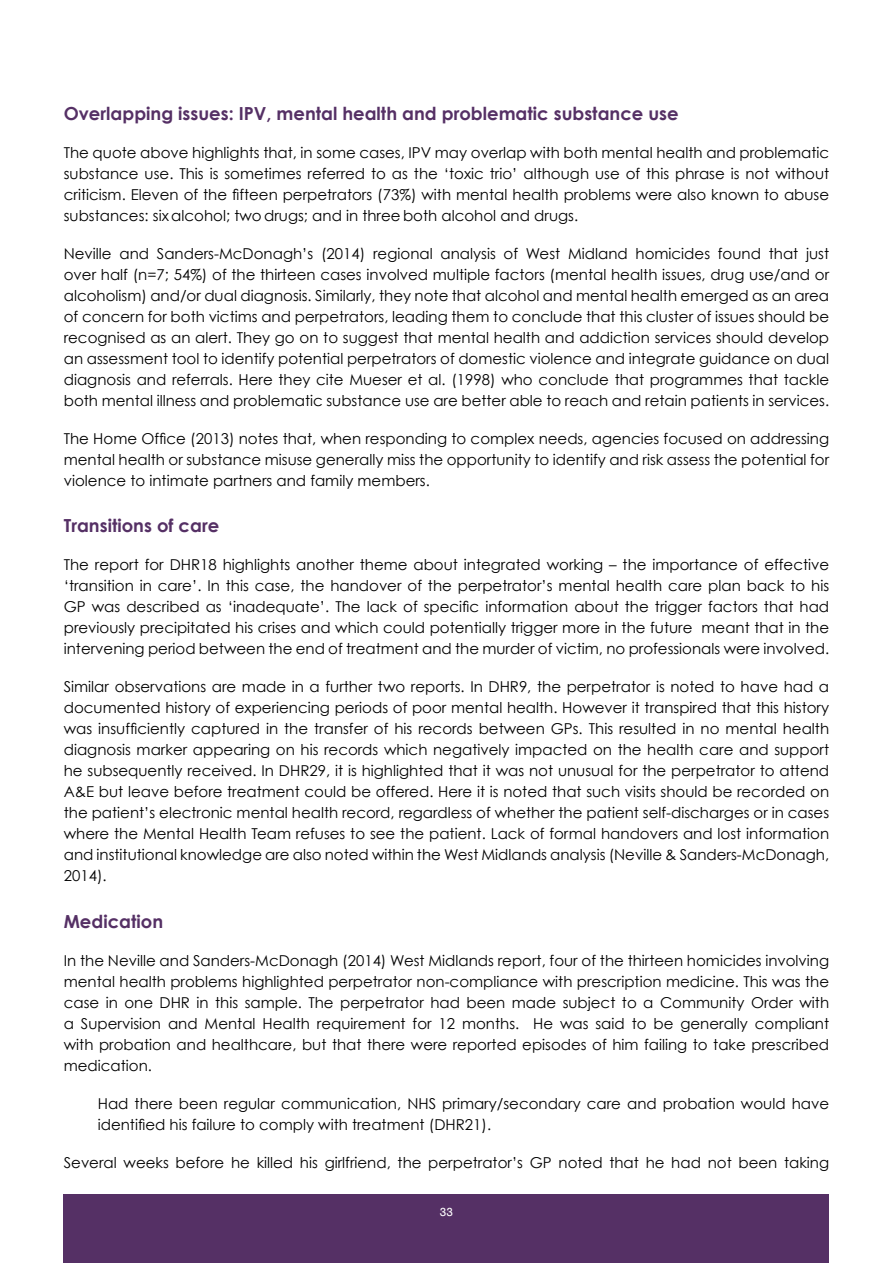
<style>
.page{position:relative;width:893px;height:1263px;background:#fff}
.page>*{position:absolute;margin:0;border:0;box-sizing:border-box;transform-origin:0 0}
.t1{font:700 18px "Century Gothic";color:#553065}
.t2{font:15px/21px "Century Gothic";color:#000;text-align:justify}
.t3{font:12px "Rockwell";color:#fff}
</style>
<div class="page">
<div style="left:64px;top:1195px;width:765px;height:68px;background:#553065"></div>
<p class="t1" style="left:64px;top:102px;width:616px">Overlapping issues: IPV, mental health and problematic substance use</p>
<p class="t2" style="left:64px;top:142px;width:767px">The quote above highlights that, in some cases, IPV may overlap with both mental health and problematic substance use. This is sometimes referred to as the ‘toxic trio’ although use of this phrase is not without criticism. Eleven of the fifteen perpetrators (73%) with mental health problems were also known to abuse substances: six alcohol; two drugs; and in three both alcohol and drugs.</p>
<p class="t2" style="left:64px;top:243px;width:767px">Neville and Sanders-McDonagh’s (2014) regional analysis of West Midland homicides found that just over half (n=7; 54%) of the thirteen cases involved multiple factors (mental health issues, drug use/and or alcoholism) and/or dual diagnosis. Similarly, they note that alcohol and mental health emerged as an area of concern for both victims and perpetrators, leading them to conclude that this cluster of issues should be recognised as an alert. They go on to suggest that mental health and addiction services should develop an assessment tool to identify potential perpetrators of domestic violence and integrate guidance on dual diagnosis and referrals. Here they cite Mueser et al. (1998) who conclude that programmes that tackle both mental illness and problematic substance use are better able to reach and retain patients in services.</p>
<p class="t2" style="left:64px;top:428px;width:767px">The Home Office (2013) notes that, when responding to complex needs, agencies focused on addressing mental health or substance misuse generally miss the opportunity to identify and risk assess the potential for violence to intimate partners and family members.</p>
<p class="t1" style="left:64px;top:514px;width:157px">Transitions of care</p>
<p class="t2" style="left:64px;top:554px;width:767px">The report for DHR18 highlights another theme about integrated working – the importance of effective ‘transition in care’. In this case, the handover of the perpetrator’s mental health care plan back to his GP was described as ‘inadequate’. The lack of specific information about the trigger factors that had previously precipitated his crises and which could potentially trigger more in the future meant that in the intervening period between the end of treatment and the murder of victim, no professionals were involved.</p>
<p class="t2" style="left:64px;top:676px;width:767px">Similar observations are made in a further two reports. In DHR9, the perpetrator is noted to have had a documented history of experiencing periods of poor mental health. However it transpired that this history was insufficiently captured in the transfer of his records between GPs. This resulted in no mental health diagnosis marker appearing on his records which negatively impacted on the health care and support he subsequently received. In DHR29, it is highlighted that it was not unusual for the perpetrator to attend A&amp;E but leave before treatment could be offered. Here it is noted that such visits should be recorded on the patient’s electronic mental health record, regardless of whether the patient self-discharges or in cases where the Mental Health Team refuses to see the patient. Lack of formal handovers and lost information and institutional knowledge are also noted within the West Midlands analysis (Neville &amp; Sanders-McDonagh, 2014).</p>
<p class="t1" style="left:64px;top:910px;width:101px">Medication</p>
<p class="t2" style="left:64px;top:950px;width:767px">In the Neville and Sanders-McDonagh (2014) West Midlands report, four of the thirteen homicides involving mental health problems highlighted perpetrator non-compliance with prescription medicine. This was the case in one DHR in this sample. The perpetrator had been made subject to a Community Order with a Supervision and Mental Health requirement for 12 months. He was said to be generally compliant with probation and healthcare, but that there were reported episodes of him failing to take prescribed medication.</p>
<p class="t2" style="left:98px;top:1093px;width:733px">Had there been regular communication, NHS primary/secondary care and probation would have identified his failure to comply with treatment (DHR21).</p>
<p class="t2" style="left:64px;top:1152px;width:767px">Several weeks before he killed his girlfriend, the perpetrator’s GP noted that he had not been taking</p>
<p class="t3" style="left:440px;top:1205px;width:15px">33</p>
</div>
